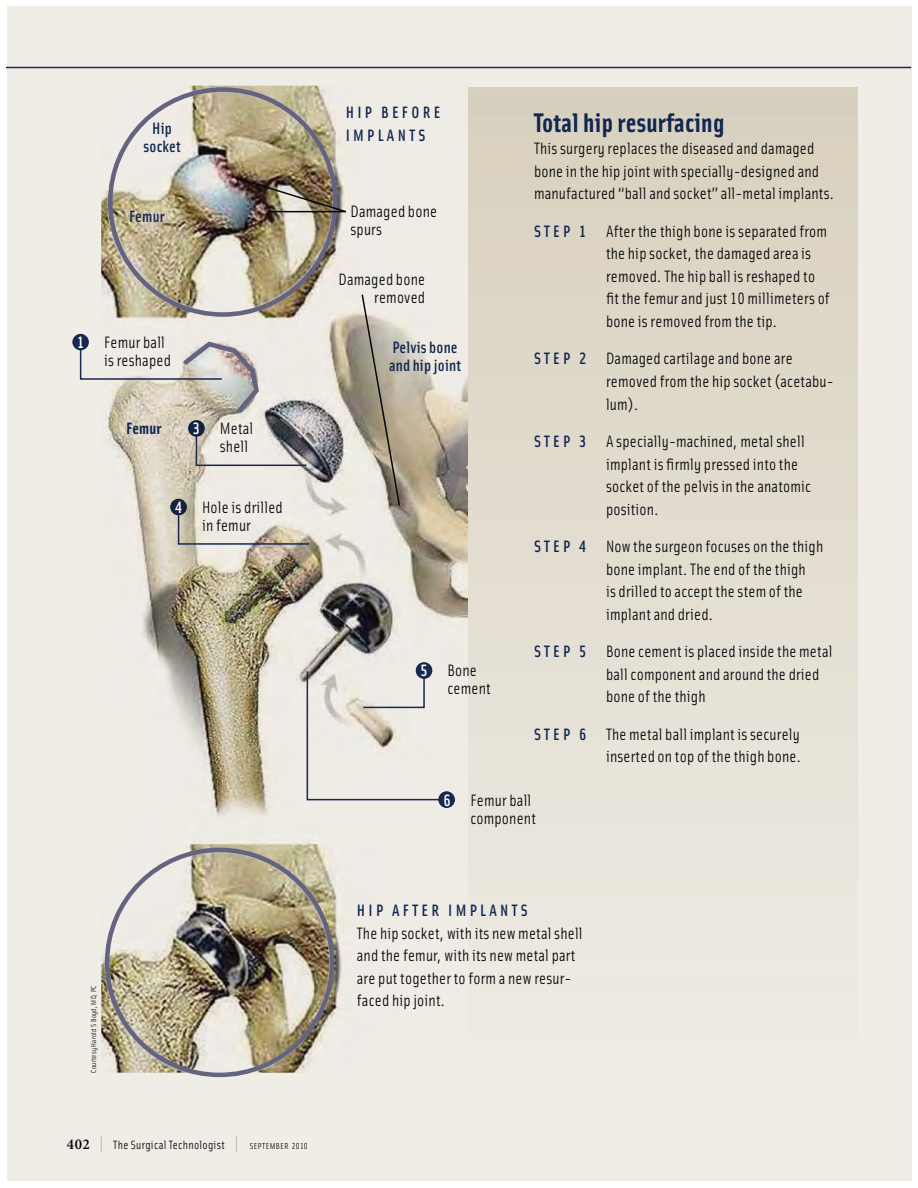
<style>
.page{position:relative;width:918px;height:1188px;background:#fff}
.page>*{position:absolute;margin:0;border:0;box-sizing:border-box;transform-origin:0 0}
.t1{font:27px "Solex Bold Lining";letter-spacing:.01em;color:#122750}
.t2{font:16.5px/22.5px "Solex Regular Lining";letter-spacing:.01em;color:#040809}
.t3{font:16.5px/22.5px "Solex Medium Lining";letter-spacing:.2em;color:#122750}
.t4{font:16.5px/18px "Solex Medium Lining";letter-spacing:.01em;color:#122750;text-align:center}
.t5{font:16.5px "Solex Medium Lining";letter-spacing:.105em;color:#122750}
.t6{font:16.5px "Solex Bold Lining";letter-spacing:.01em;color:#122750}
.t7{font:12px "Solex Regular Lining";letter-spacing:.025em;color:#040809}
.t8{font:7.5px "Solex Regular Lining";letter-spacing:.03em;color:#040809}
.s1{font-family:"Solex Medium Lining";color:#fff}
.s2{font-family:"Minion Pro";font-weight:600;font-size:15px}
.s3{font-size:19.5px;color:#939698}
.s4{font-size:8.7px}
.s5{font-family:"Solex Medium Lining";color:#122750}
</style>
<div class="page">
<div style="left:7px;top:7px;width:904px;height:1174px;background:#f0ede6"></div>
<div style="left:468px;top:87px;width:389px;height:986px;background:linear-gradient(to bottom,#d8d0be,#efece5)"></div>
<div style="left:72px;top:334px;width:17px;height:16px;background:#172950;border-radius:50%"></div>
<img style="left:101px;top:86px;width:367px;height:987px">
<img style="left:188px;top:420px;width:17px;height:17px;border-radius:50%">
<img style="left:438px;top:791px;width:17px;height:17px;border-radius:50%">
<img style="left:416px;top:662px;width:16px;height:17px;border-radius:50%">
<img style="left:170px;top:499px;width:17px;height:16px;border-radius:50%">
<hr style="left:7px;top:67px;width:904px;height:1px;background:#172950">
<svg style="left:361px;top:293px;width:40px;height:214px"></svg>
<img style="left:234px;top:176px;width:114px;height:38px">
<svg style="left:79px;top:339px;width:182px;height:79px"></svg>
<svg style="left:195px;top:434px;width:113px;height:33px"></svg>
<svg style="left:306px;top:670px;width:144px;height:131px"></svg>
<svg style="left:177px;top:512px;width:133px;height:33px"></svg>
<p class="t4" style="left:144px;top:120px;width:39px">Hip socket</p>
<p class="t5" style="left:129px;top:211px;width:37px">Femur</p>
<p class="t2" style="left:104px;top:334px;width:68px;line-height:18px;text-indent:-27px"><span class="s1">1</span> Femur ball is reshaped</p>
<p class="t6" style="left:126px;top:422px;width:37px">Femur</p>
<p class="t2" style="left:220px;top:420px;width:35px;line-height:18px;text-indent:-27px"><span class="s1">3</span> Metal shell</p>
<p class="t2" style="left:175px;top:499px;width:109px;line-height:18px;text-align:center"><span class="s1">4</span> Hole is drilled in femur</p>
<p class="t8" style="left:91px;top:1073px;width:89px;rotate:-90deg">Courtesy Harold S Boyd, MD, PC</p>
<p class="t7" style="left:67px;top:1140px;width:242px"><span class="s2">402</span> <span class="s3">|</span> The Surgical Technologist <span class="s3">|</span> <span class="s4">SEPTEMBER 2010</span></p>
<p class="t3" style="left:346px;top:102px;width:96px">HIP BEFORE<br>IMPLANTS</p>
<p class="t2" style="left:350px;top:203px;width:88px;line-height:18px">Damaged bone spurs</p>
<p class="t2" style="left:338px;top:272px;width:88px;line-height:18px;text-align:right">Damaged bone removed</p>
<p class="t4" style="left:389px;top:340px;width:74px;text-align:left">Pelvis bone and hip joint</p>
<p class="t2" style="left:447px;top:662px;width:45px;line-height:18px;text-indent:-27px"><span class="s1">5</span> Bone cement</p>
<h1 class="t1" style="left:534px;top:113px;width:192px">Total hip resurfacing</h1>
<p class="t2" style="left:534px;top:139px;width:302px">This surgery replaces the diseased and damaged bone in the hip joint with specially-designed and manufactured “ball and socket” all-metal implants.</p>
<p class="t2" style="left:606px;top:221px;width:225px;text-indent:-72px"><span class="s5">S T E P 1</span> After the thigh bone is separated from the hip socket, the damaged area is removed. The hip ball is reshaped to fit the femur and just 10 millimeters of bone is removed from the tip.</p>
<p class="t2" style="left:606px;top:349px;width:229px;text-indent:-72px"><span class="s5">S T E P 2</span> Damaged cartilage and bone are removed from the hip socket (acetabu&shy;lum).</p>
<p class="t2" style="left:606px;top:431px;width:207px;text-indent:-72px"><span class="s5">S T E P 3</span> A specially-machined, metal shell implant is firmly pressed into the socket of the pelvis in the anatomic position.</p>
<p class="t2" style="left:606px;top:536px;width:219px;text-indent:-72px"><span class="s5">S T E P 4</span> Now the surgeon focuses on the thigh bone implant. The end of the thigh<br>is drilled to accept the stem of the implant and dried.</p>
<p class="t2" style="left:606px;top:641px;width:228px;text-indent:-72px"><span class="s5">S T E P 5</span> Bone cement is placed inside the metal ball component and around the dried bone of the thigh</p>
<p class="t2" style="left:534px;top:724px;width:269px;text-align:right"><span class="s5">S T E P 6</span> The metal ball implant is securely inserted on top of the thigh bone.</p>
<p class="t2" style="left:443px;top:792px;width:94px;line-height:18px;text-align:right"><span class="s1">6</span> Femur ball component</p>
<p class="t3" style="left:357px;top:901px;width:173px">HIP AFTER IMPLANTS</p>
<p class="t2" style="left:357px;top:923px;width:227px">The hip socket, with its new metal shell and the femur, with its new metal part are put together to form a new resur&shy;faced hip joint.</p>
</div>
